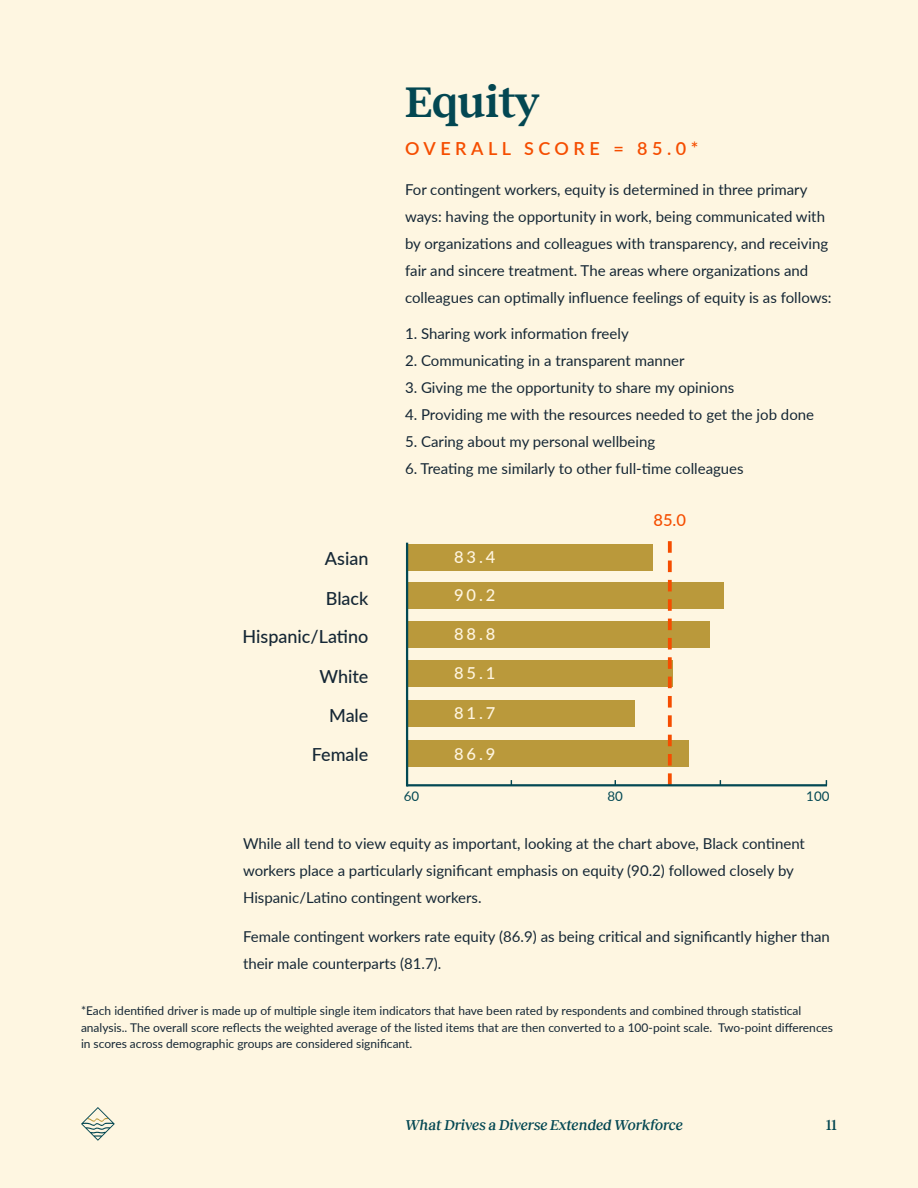
<style>
.page{position:relative;width:918px;height:1188px;background:#fef6e1}
.page>*{position:absolute;margin:0;border:0;box-sizing:border-box;transform-origin:0 0}
.t1{font:600 45px "Reckless";letter-spacing:-.015em;color:#034752}
.t2{font:500 18px/38.8px "Lato";color:#152735;text-align:right}
.t3{font:600 18px "Lato";letter-spacing:.25em;color:#f54d00}
.t4{font:500 16.5px "Lato";letter-spacing:.17em;color:#fff5e0}
.t5{font:500 16.5px "Lato";color:#f54d00}
.t6{font:15px/27px "Lato";color:#152735}
.t7{font:italic 500 15px "Reckless";letter-spacing:-.01em;color:#034752}
.t8{font:500 15px "Reckless";color:#034752}
.t9{font:13.35px "Lato";color:#024853}
.t10{font:12px/16.5px "Lato";color:#152735}
</style>
<div class="page">
<svg style="left:81px;top:1107px;width:34px;height:34px"></svg>
<div style="left:408px;top:544px;width:244px;height:27px;background:#ba993b"></div>
<div style="left:409px;top:582px;width:315px;height:27px;background:#ba993b"></div>
<div style="left:407px;top:621px;width:303px;height:27px;background:#ba993b"></div>
<div style="left:408px;top:660px;width:264px;height:27px;background:#ba993b"></div>
<div style="left:408px;top:700px;width:226px;height:27px;background:#ba993b"></div>
<div style="left:408px;top:740px;width:281px;height:27px;background:#ba993b"></div>
<hr style="left:406px;top:543px;width:2px;height:243px;background:#024853">
<svg style="left:668px;top:541px;width:4px;height:243px"></svg>
<hr style="left:407px;top:784px;width:420px;height:2px;background:#024853">
<h1 class="t1" style="left:405px;top:69px;width:136px">Equity</h1>
<p class="t3" style="left:405px;top:135px;width:295px">OVERALL SCORE = 85.0*</p>
<p class="t6" style="left:405px;top:176px;width:428px">For contingent workers, equity is determined in three primary ways: having the opportunity in work, being communicated with by organizations and colleagues with transparency, and receiving fair and sincere treatment. The areas where organizations and colleagues can optimally influence feelings of equity is as follows:</p>
<p class="t6" style="left:405px;top:320px;width:225px">1. Sharing work information freely</p>
<p class="t6" style="left:405px;top:347px;width:281px">2. Communicating in a transparent manner</p>
<p class="t6" style="left:405px;top:374px;width:331px">3. Giving me the opportunity to share my opinions</p>
<p class="t6" style="left:405px;top:401px;width:411px">4. Providing me with the resources needed to get the job done</p>
<p class="t6" style="left:405px;top:428px;width:252px">5. Caring about my personal wellbeing</p>
<p class="t6" style="left:405px;top:455px;width:340px">6. Treating me similarly to other full-time colleagues</p>
<p class="t2" style="left:325px;top:538px;width:45px">Asian</p>
<p class="t2" style="left:243px;top:578px;width:127px">Black<br>Hispanic/Latino<br>White<br>Male<br>Female</p>
<p class="t4" style="left:454px;top:545px;width:43px">83.4</p>
<p class="t4" style="left:454px;top:583px;width:43px">90.2</p>
<p class="t4" style="left:454px;top:622px;width:43px">88.8</p>
<p class="t4" style="left:454px;top:661px;width:43px">85.1</p>
<p class="t4" style="left:454px;top:701px;width:43px">81.7</p>
<p class="t4" style="left:454px;top:742px;width:43px">86.9</p>
<p class="t5" style="left:653px;top:508px;width:34px">85.0</p>
<p class="t9" style="left:404px;top:787px;width:17px">60</p>
<p class="t9" style="left:608px;top:787px;width:17px">80</p>
<p class="t9" style="left:806px;top:787px;width:25px">100</p>
<p class="t6" style="left:243px;top:829px;width:563px">While all tend to view equity as important, looking at the chart above, Black continent workers place a particularly significant emphasis on equity (90.2) followed closely by<br>Hispanic/Latino contingent workers.</p>
<p class="t6" style="left:243px;top:922px;width:588px">Female contingent workers rate equity (86.9) as being critical and significantly higher than their male counterparts (81.7).</p>
<p class="t10" style="left:81px;top:1002px;width:754px">*Each identified driver is made up of multiple single item indicators that have been rated by respondents and combined through statistical analysis.. The overall score reflects the weighted average of the listed items that are then converted to a 100-point scale. Two-point differences in scores across demographic groups are considered significant.</p>
<p class="t7" style="left:405px;top:1114px;width:279px">What Drives a Diverse Extended Workforce</p>
<p class="t8" style="left:826px;top:1114px;width:12px">11</p>
</div>
